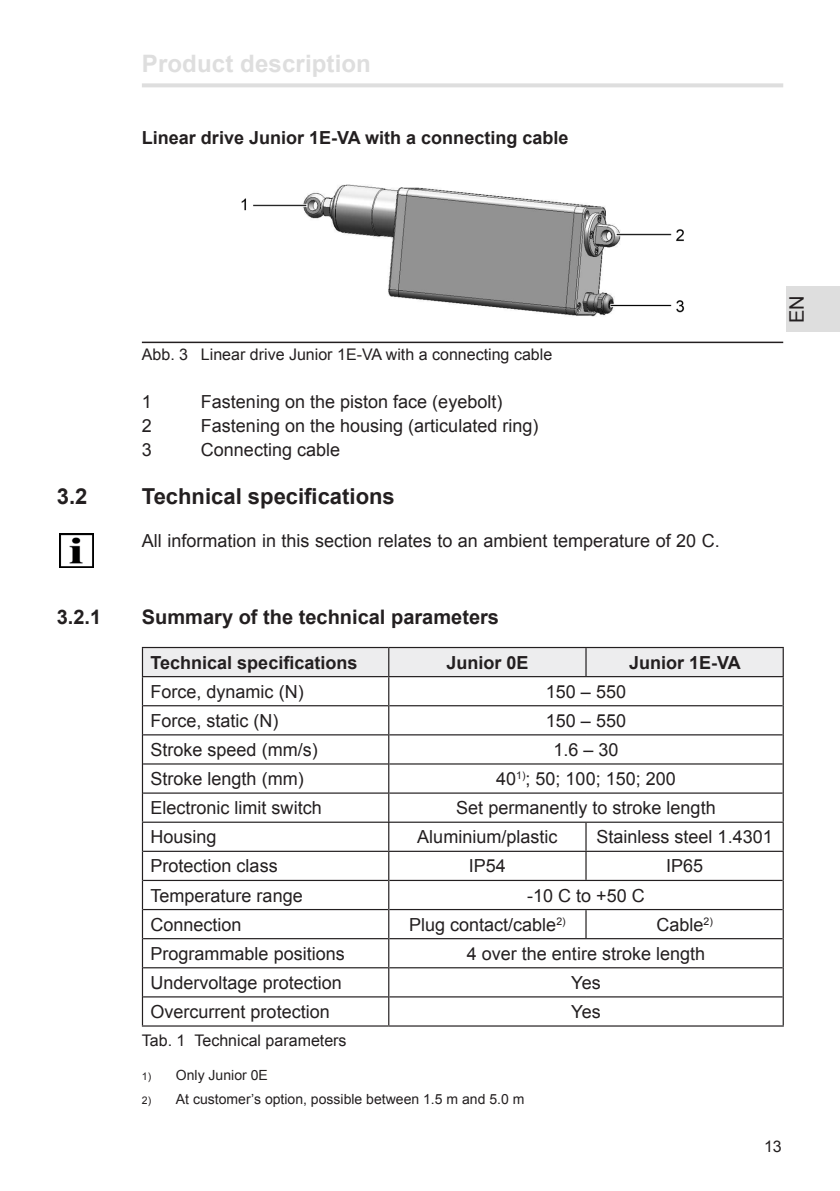
<style>
.page{position:relative;width:840px;height:1191px;background:#fff}
.page>*{position:absolute;margin:0;border:0;box-sizing:border-box;transform-origin:0 0}
.t1{font:700 24px "Arial";letter-spacing:.005em;color:#dedede}
.t2{font:700 22px "Arial";color:#231f20}
.t3{font:700 20px "Arial";color:#231f20}
.t4{font:20px "Arial";color:#231f20}
.tabellentext{font:18px "Arial";color:#231f20}
.Erläuterung{font:18px "Arial";color:#231f20}
.fließtext_fett{font:700 18px "Arial";color:#231f20}
.tabellentext-2{font:700 18px "Arial";color:#231f20}
.t5{font:16px "Arial";color:#231f20}
.t6{font:14px "Arial";color:#231f20}
.s1{font-size:10.4px}
</style>
<div class="page">
<hr style="left:142px;top:83px;width:640px;height:4px;background:#dedede">
<div style="left:785px;top:286px;width:54px;height:46px;background:#dedede"></div>
<hr style="left:142px;top:341px;width:640px;height:2px;background:#231f20">
<img style="left:241px;top:184px;width:444px;height:133px">
<img style="left:60px;top:534px;width:34px;height:34px">
<svg style="left:143px;top:706px;width:639px;height:319px"></svg>
<hr style="left:143px;top:705px;width:245px;height:1px;background:#231f20">
<hr style="left:389px;top:705px;width:196px;height:1px;background:#231f20">
<hr style="left:585px;top:705px;width:197px;height:1px;background:#231f20">
<hr style="left:143px;top:734px;width:245px;height:1px;background:#231f20">
<hr style="left:389px;top:734px;width:196px;height:1px;background:#231f20">
<hr style="left:585px;top:734px;width:197px;height:1px;background:#231f20">
<hr style="left:143px;top:763px;width:245px;height:1px;background:#231f20">
<hr style="left:389px;top:763px;width:196px;height:1px;background:#231f20">
<hr style="left:585px;top:763px;width:197px;height:1px;background:#231f20">
<hr style="left:143px;top:792px;width:245px;height:1px;background:#231f20">
<hr style="left:389px;top:792px;width:196px;height:1px;background:#231f20">
<hr style="left:585px;top:792px;width:197px;height:1px;background:#231f20">
<hr style="left:142px;top:821px;width:247px;height:2px;background:#231f20">
<hr style="left:143px;top:850px;width:245px;height:2px;background:#231f20">
<hr style="left:143px;top:880px;width:245px;height:1px;background:#231f20">
<hr style="left:389px;top:880px;width:196px;height:1px;background:#231f20">
<hr style="left:585px;top:880px;width:197px;height:1px;background:#231f20">
<hr style="left:143px;top:909px;width:245px;height:1px;background:#231f20">
<hr style="left:389px;top:909px;width:196px;height:1px;background:#231f20">
<hr style="left:585px;top:909px;width:197px;height:1px;background:#231f20">
<hr style="left:143px;top:938px;width:245px;height:1px;background:#231f20">
<hr style="left:389px;top:938px;width:196px;height:1px;background:#231f20">
<hr style="left:585px;top:938px;width:197px;height:1px;background:#231f20">
<hr style="left:143px;top:967px;width:245px;height:1px;background:#231f20">
<hr style="left:389px;top:967px;width:196px;height:1px;background:#231f20">
<hr style="left:585px;top:967px;width:197px;height:1px;background:#231f20">
<hr style="left:143px;top:996px;width:245px;height:1px;background:#231f20">
<hr style="left:389px;top:996px;width:196px;height:1px;background:#231f20">
<hr style="left:585px;top:996px;width:197px;height:1px;background:#231f20">
<hr style="left:388px;top:821px;width:197px;height:2px;background:#231f20">
<hr style="left:585px;top:821px;width:198px;height:2px;background:#231f20">
<hr style="left:388px;top:850px;width:197px;height:2px;background:#231f20">
<hr style="left:585px;top:850px;width:198px;height:2px;background:#231f20">
<svg style="left:142px;top:647px;width:641px;height:58px"></svg>
<hr style="left:142px;top:705px;width:1px;height:30px;background:#231f20">
<hr style="left:388px;top:705px;width:1px;height:30px;background:#231f20">
<hr style="left:782px;top:705px;width:1px;height:30px;background:#231f20">
<svg style="left:142px;top:735px;width:1px;height:232px"></svg>
<hr style="left:142px;top:967px;width:1px;height:30px;background:#231f20">
<hr style="left:388px;top:967px;width:1px;height:30px;background:#231f20">
<hr style="left:782px;top:967px;width:1px;height:30px;background:#231f20">
<svg style="left:142px;top:997px;width:1px;height:28px"></svg>
<svg style="left:388px;top:997px;width:1px;height:28px"></svg>
<svg style="left:782px;top:997px;width:1px;height:28px"></svg>
<svg style="left:388px;top:735px;width:1px;height:232px"></svg>
<svg style="left:585px;top:823px;width:1px;height:57px"></svg>
<svg style="left:782px;top:735px;width:1px;height:232px"></svg>
<svg style="left:585px;top:910px;width:1px;height:28px"></svg>
<hr style="left:142px;top:1025px;width:246px;height:1px;background:#231f20">
<hr style="left:388px;top:1025px;width:197px;height:1px;background:#231f20">
<hr style="left:585px;top:1025px;width:198px;height:1px;background:#231f20">
<h1 class="t1" style="left:142px;top:48px;width:230px">Product description</h1>
<p class="fließtext_fett" style="left:142px;top:126px;width:428px">Linear drive Junior 1E-VA with a connecting cable</p>
<p class="t5" style="left:142px;top:344px;width:411px">Abb. 3 Linear drive Junior 1E-VA with a connecting cable</p>
<p class="Erläuterung" style="left:142px;top:390px;width:12px">1</p>
<p class="Erläuterung" style="left:201px;top:390px;width:303px">Fastening on the piston face (eyebolt)</p>
<p class="Erläuterung" style="left:142px;top:414px;width:12px">2</p>
<p class="Erläuterung" style="left:201px;top:414px;width:339px">Fastening on the housing (articulated ring)</p>
<p class="Erläuterung" style="left:142px;top:438px;width:12px">3</p>
<p class="Erläuterung" style="left:201px;top:438px;width:141px">Connecting cable</p>
<p class="t2" style="left:57px;top:482px;width:32px">3.2</p>
<p class="t2" style="left:142px;top:482px;width:254px">Technical specifications</p>
<p class="Erläuterung" style="left:142px;top:529px;width:579px">All information in this section relates to an ambient temperature of 20 C.</p>
<p class="t4" style="left:783px;top:323px;width:29px;rotate:-90deg">EN</p>
<p class="t3" style="left:57px;top:604px;width:46px">3.2.1</p>
<p class="t3" style="left:142px;top:604px;width:358px">Summary of the technical parameters</p>
<p class="tabellentext-2" style="left:150px;top:650px;width:208px">Technical specifications</p>
<p class="tabellentext-2" style="left:446px;top:650px;width:84px">Junior 0E</p>
<p class="tabellentext-2" style="left:628px;top:650px;width:113px">Junior 1E-VA</p>
<p class="tabellentext" style="left:150px;top:679px;width:155px">Force, dynamic (N)</p>
<p class="tabellentext" style="left:545px;top:679px;width:82px">150 – 550</p>
<p class="tabellentext" style="left:150px;top:708px;width:130px">Force, static (N)</p>
<p class="tabellentext" style="left:545px;top:708px;width:82px">150 – 550</p>
<p class="tabellentext" style="left:150px;top:738px;width:169px">Stroke speed (mm/s)</p>
<p class="tabellentext" style="left:553px;top:738px;width:67px">1.6 – 30</p>
<p class="tabellentext" style="left:150px;top:767px;width:155px">Stroke length (mm)</p>
<p class="tabellentext" style="left:496px;top:767px;width:181px">40<sup>1)</sup>; 50; 100; 150; 200</p>
<p class="tabellentext" style="left:150px;top:796px;width:173px">Electronic limit switch</p>
<p class="tabellentext" style="left:456px;top:796px;width:261px">Set permanently to stroke length</p>
<p class="tabellentext" style="left:150px;top:825px;width:68px">Housing</p>
<p class="tabellentext" style="left:417px;top:825px;width:142px">Aluminium/plastic</p>
<p class="tabellentext" style="left:596px;top:825px;width:178px">Stainless steel 1.4301</p>
<p class="tabellentext" style="left:150px;top:854px;width:129px">Protection class</p>
<p class="tabellentext" style="left:468px;top:854px;width:39px">IP54</p>
<p class="tabellentext" style="left:665px;top:854px;width:39px">IP65</p>
<p class="tabellentext" style="left:150px;top:883px;width:154px">Temperature range</p>
<p class="tabellentext" style="left:527px;top:883px;width:119px">-10 C to +50 C</p>
<p class="tabellentext" style="left:150px;top:912px;width:93px">Connection</p>
<p class="tabellentext" style="left:409px;top:912px;width:158px">Plug contact/cable<sup>2)</sup></p>
<p class="tabellentext" style="left:656px;top:912px;width:58px">Cable<sup>2)</sup></p>
<p class="tabellentext" style="left:150px;top:941px;width:196px">Programmable positions</p>
<p class="tabellentext" style="left:466px;top:941px;width:240px">4 over the entire stroke length</p>
<p class="tabellentext" style="left:150px;top:970px;width:193px">Undervoltage protection</p>
<p class="tabellentext" style="left:571px;top:970px;width:31px">Yes</p>
<p class="tabellentext" style="left:150px;top:1000px;width:181px">Overcurrent protection</p>
<p class="tabellentext" style="left:571px;top:1000px;width:31px">Yes</p>
<p class="t5" style="left:142px;top:1029px;width:206px">Tab. 1 Technical parameters</p>
<p class="t6" style="left:142px;top:1066px;width:127px"><span class="s1">1)</span> Only Junior 0E</p>
<p class="t6" style="left:142px;top:1090px;width:384px"><span class="s1">2)</span> At customer’s option, possible between 1.5 m and 5.0 m</p>
<p class="t5" style="left:763px;top:1136px;width:19px">13</p>
</div>
